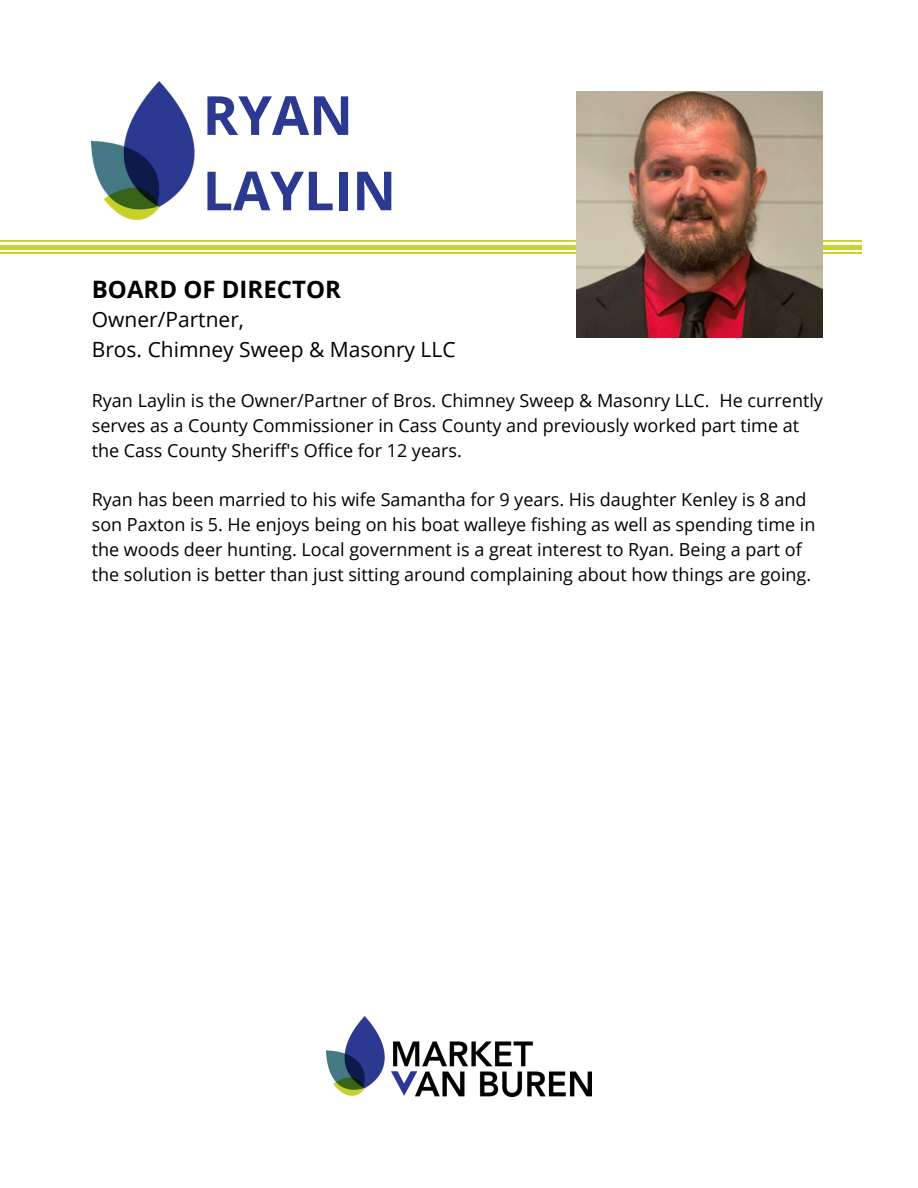
<style>
.page{position:relative;width:918px;height:1188px;background:#fff}
.page>*{position:absolute;margin:0;border:0;box-sizing:border-box;transform-origin:0 0}
.t1{font:700 54px "Open Sans";color:#2b3990}
.t2{font:700 24px "Open Sans";color:#000}
.t3{font:21px "Open Sans";color:#000}
.t4{font:18px/24.8px "Open Sans";color:#000}
</style>
<div class="page">
<img style="left:326px;top:1017px;width:266px;height:80px">
<img style="left:92px;top:82px;width:103px;height:139px">
<hr style="left:0;top:241px;width:861px;height:1px;background:#cad32b">
<hr style="left:0;top:252px;width:861px;height:2px;background:#cad32b">
<hr style="left:0;top:245px;width:861px;height:4px;background:#cad32b">
<img style="left:576px;top:92px;width:246px;height:246px">
<p class="t1" style="left:203px;top:77px;width:152px">RYAN</p>
<p class="t1" style="left:203px;top:153px;width:195px">LAYLIN</p>
<p class="t2" style="left:92px;top:272px;width:251px">BOARD OF DIRECTOR</p>
<p class="t3" style="left:92px;top:305px;width:154px">Owner/Partner,</p>
<p class="t3" style="left:92px;top:334px;width:365px">Bros. Chimney Sweep &amp; Masonry LLC</p>
<p class="t4" style="left:92px;top:388px;width:733px">Ryan Laylin is the Owner/Partner of Bros. Chimney Sweep &amp; Masonry LLC. He currently serves as a County Commissioner in Cass County and previously worked part time at the Cass County Sheriff's Office for 12 years.</p>
<p class="t4" style="left:92px;top:487px;width:725px">Ryan has been married to his wife Samantha for 9 years. His daughter Kenley is 8 and son Paxton is 5. He enjoys being on his boat walleye fishing as well as spending time in the woods deer hunting. Local government is a great interest to Ryan. Being a part of the solution is better than just sitting around complaining about how things are going.</p>
</div>
